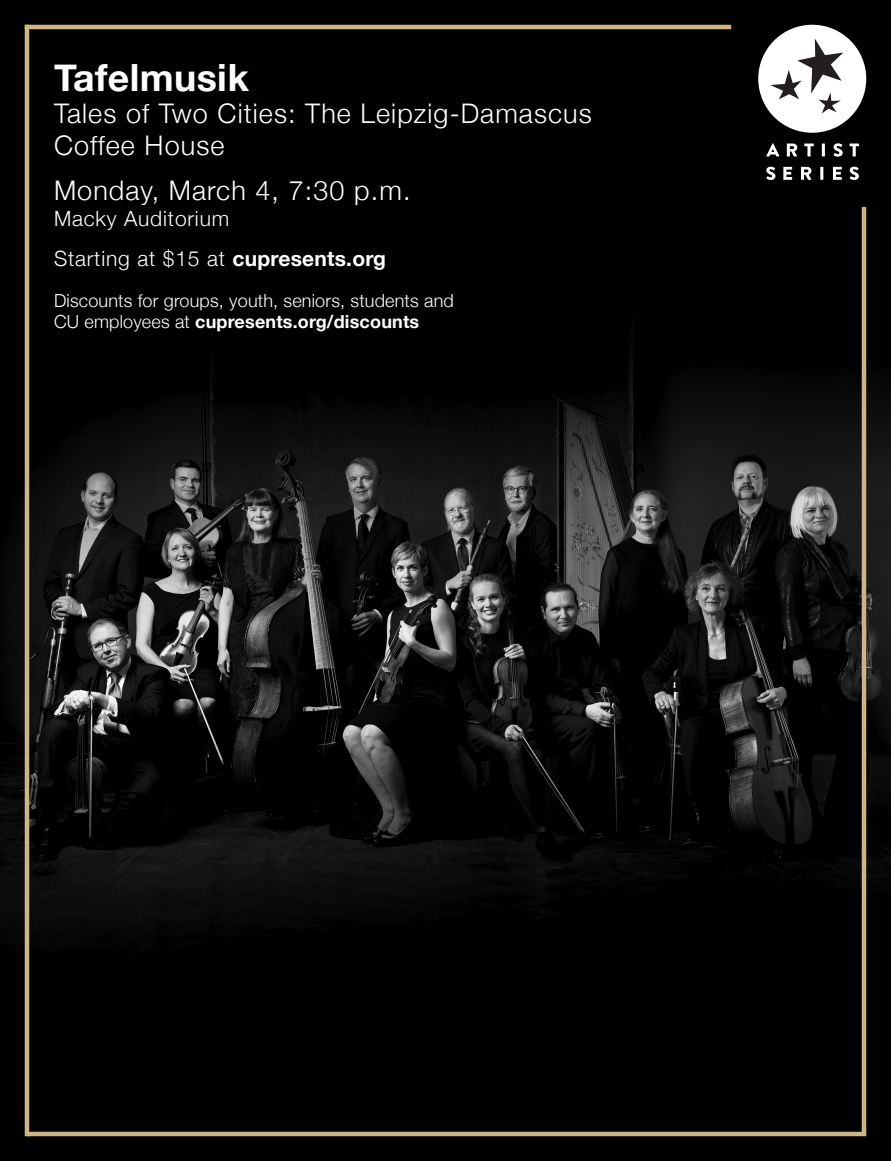
<style>
.page{position:relative;width:891px;height:1161px;background:#fff}
.page>*{position:absolute;margin:0;border:0;box-sizing:border-box;transform-origin:0 0}
.t1{font:700 37.5px "Helvetica Neue";letter-spacing:.01em;color:#fff}
.t2{font:300 27px/32.4px "Helvetica Neue";letter-spacing:.04em;color:#fff}
.t3{font:300 21px "Helvetica Neue";letter-spacing:.04em;color:#fff}
.t4{font:300 18px "Helvetica Neue";letter-spacing:.01em;color:#fff}
.t5{font:700 18px "Helvetica Neue";letter-spacing:.01em;color:#fff}
.s1{font-weight:700}
.s2{font-weight:300}
</style>
<div class="page">
<img style="left:0;top:0;width:891px;height:1161px">
<hr style="left:25px;top:25px;width:706px;height:4px;background:#cdb684">
<hr style="left:27px;top:1132px;width:839px;height:4px;background:#cdb684">
<hr style="left:862px;top:207px;width:4px;height:927px;background:#cdb684">
<hr style="left:25px;top:25px;width:4px;height:1111px;background:#cdb684">
<svg style="left:766px;top:143px;width:14px;height:13px"></svg>
<svg style="left:787px;top:144px;width:10px;height:12px"></svg>
<svg style="left:804px;top:144px;width:10px;height:12px"></svg>
<svg style="left:822px;top:144px;width:3px;height:12px"></svg>
<svg style="left:833px;top:143px;width:10px;height:14px"></svg>
<svg style="left:850px;top:144px;width:9px;height:12px"></svg>
<svg style="left:766px;top:167px;width:9px;height:13px"></svg>
<svg style="left:783px;top:167px;width:9px;height:13px"></svg>
<svg style="left:801px;top:167px;width:10px;height:13px"></svg>
<svg style="left:820px;top:167px;width:3px;height:13px"></svg>
<svg style="left:833px;top:167px;width:9px;height:13px"></svg>
<svg style="left:850px;top:167px;width:9px;height:13px"></svg>
<svg style="left:758px;top:25px;width:108px;height:108px"></svg>
<h1 class="t1" style="left:54px;top:48px;width:196px">Tafelmusik</h1>
<h2 class="t2" style="left:54px;top:95px;width:539px">Tales of Two Cities: The Leipzig-Damascus<br>Coffee House</h2>
<h2 class="t2" style="left:54px;top:173px;width:358px">Monday, March 4, 7:30 p.m.</h2>
<h3 class="t3" style="left:54px;top:201px;width:177px">Macky Auditorium</h3>
<h3 class="t3" style="left:54px;top:242px;width:334px">Starting at $15 at <span class="s1">cupresents.org</span></h3>
<p class="t4" style="left:54px;top:286px;width:401px">Discounts for groups, youth, seniors, students and</p>
<p class="t5" style="left:54px;top:308px;width:367px"><span class="s2">CU employees at</span> cupresents.org/discounts</p>
</div>
